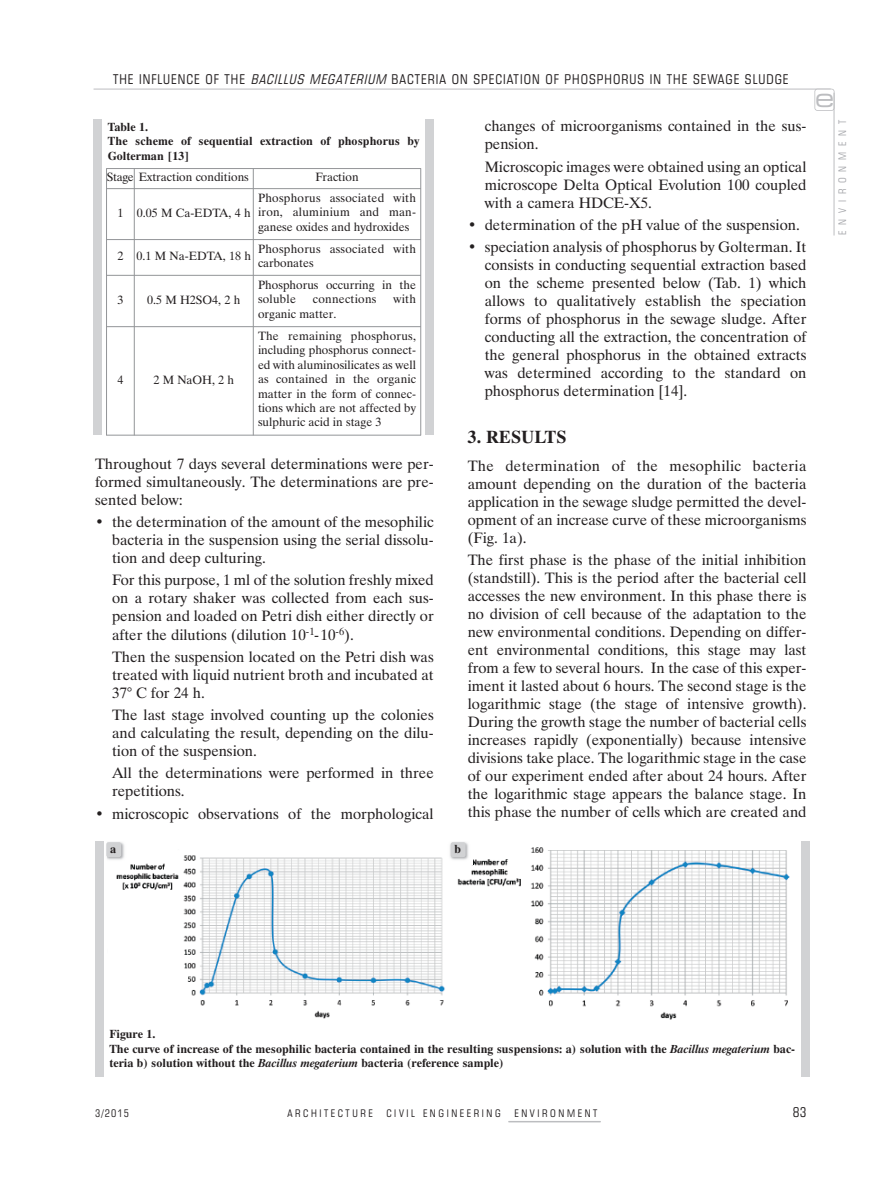
<style>
.page{position:relative;width:893px;height:1191px;background:#fff}
.page>*{position:absolute;margin:0;border:0;box-sizing:border-box;transform-origin:0 0}
.t1{font:25.5px "Square 721 Ex EU";color:#bcbdc0}
.t2{font:700 18px "Dutch 801 EU";color:#231f20}
.t3{font:15px/18px "Dutch 801 EU";color:#231f20;text-align:justify}
.t4{font:13.5px "Square 721 Cn EU";letter-spacing:.075em;color:#231f20}
.t5{font:12px/14.4px "Dutch 801 EU";color:#231f20;text-align:justify}
.t6{font:700 12px/14.4px "Dutch 801 EU";color:#231f20}
.t7{font:12px/14.4px "Dutch 801 EU";letter-spacing:.02em;color:#231f20}
.t8{font:10.5px "Square 721 Cn EU";letter-spacing:.25em;color:#231f20}
.t9{font:10.5px "Square 721 Cn EU";letter-spacing:.55em;color:#a8a9ad}
.s1{font-style:italic}
</style>
<div class="page">
<hr style="left:94px;top:89px;width:737px;height:1px;background:#bcbdc0">
<div style="left:814px;top:89px;width:20px;height:22px;border:2px solid #bcbdc0;border-radius:3px"></div>
<hr style="left:834px;top:93px;width:1px;height:142px;background:#bcbdc0">
<hr style="left:508px;top:1121px;width:93px;height:1px;background:#bcbdc0">
<div style="left:95px;top:841px;width:9px;height:235px;background:#d1d2d4"></div>
<div style="left:801px;top:841px;width:8px;height:235px;background:#d1d2d4"></div>
<img style="left:116px;top:847px;width:674px;height:173px">
<div style="left:94px;top:119px;width:8px;height:316px;background:#d1d2d4"></div>
<div style="left:425px;top:119px;width:9px;height:316px;background:#d1d2d4"></div>
<hr style="left:106px;top:168px;width:1px;height:267px;background:#939598">
<hr style="left:134px;top:168px;width:1px;height:267px;background:#939598">
<hr style="left:253px;top:168px;width:1px;height:267px;background:#939598">
<hr style="left:420px;top:168px;width:1px;height:267px;background:#939598">
<hr style="left:106px;top:168px;width:315px;height:1px;background:#939598">
<hr style="left:106px;top:188px;width:315px;height:1px;background:#939598">
<hr style="left:106px;top:239px;width:315px;height:1px;background:#939598">
<hr style="left:106px;top:275px;width:315px;height:1px;background:#939598">
<hr style="left:106px;top:326px;width:315px;height:1px;background:#939598">
<hr style="left:106px;top:435px;width:315px;height:1px;background:#939598">
<img style="left:106px;top:842px;width:23px;height:22px">
<div style="left:106px;top:842px;width:15px;height:15px;background:#d1d2d4;border-radius:2px"></div>
<img style="left:446px;top:842px;width:27px;height:22px">
<div style="left:451px;top:842px;width:15px;height:15px;background:#d1d2d4;border-radius:2px"></div>
<p class="t4" style="left:113px;top:71px;width:677px">THE INFLUENCE OF THE <span class="s1">BACILLUSMEGATERIUM</span>BACTERIA ON SPECIATION OF PHOSPHORUS IN THE SEWAGE SLUDGE</p>
<p class="t6" style="left:108px;top:120px;width:313px">Table 1.<br>The scheme of sequential extraction of phosphorus by<br>Golterman [13]</p>
<p class="t5" style="left:107px;top:170px;width:143px">Stage Extraction conditions</p>
<p class="t5" style="left:315px;top:170px;width:45px">Fraction</p>
<p class="t5" style="left:117px;top:206px;width:135px">1 0.05 M Ca-EDTA, 4 h</p>
<p class="t5" style="left:258px;top:191px;width:160px">Phosphorus associated with iron, aluminium and man&shy;ganese oxides and hydroxides</p>
<p class="t5" style="left:117px;top:249px;width:135px">2 0.1 M Na-EDTA, 18 h</p>
<p class="t7" style="left:258px;top:242px;width:160px">Phosphorus associated with carbonates</p>
<p class="t5" style="left:117px;top:293px;width:7px">3</p>
<p class="t5" style="left:147px;top:293px;width:95px">0.5 M H2SO4, 2 h</p>
<p class="t5" style="left:258px;top:278px;width:159px">Phosphorus occurring in the soluble</p>
<p class="t7" style="left:313px;top:292px;width:65px">connections</p>
<p class="t5" style="left:393px;top:292px;width:24px">with</p>
<p class="t5" style="left:258px;top:306px;width:80px">organic matter.</p>
<p class="t5" style="left:117px;top:373px;width:7px">4</p>
<p class="t5" style="left:153px;top:373px;width:82px">2 M NaOH, 2 h</p>
<p class="t5" style="left:258px;top:329px;width:160px">The remaining phosphorus, including phosphorus connect&shy;ed with aluminosilicates as well as contained in the organic matter in the form of connec&shy;tions which are not affected by sulphuric acid in stage 3</p>
<p class="t3" style="left:95px;top:455px;width:340px">Throughout 7 days several determinations were per&shy;formed simultaneously. The determinations are pre&shy;sented below:</p>
<p class="t3" style="left:112px;top:513px;width:323px;text-indent:-17px">• the determination of the amount of the mesophilic bacteria in the suspension using the serial dissolu&shy;tion and deep culturing.</p>
<p class="t3" style="left:112px;top:571px;width:323px">For this purpose, 1 ml of the solution freshly mixed on a rotary shaker was collected from each sus&shy;pension and loaded on Petri dish either directly or after the dilutions (dilution 10<sup>-1</sup>-10<sup>-6</sup>).</p>
<p class="t3" style="left:112px;top:648px;width:323px">Then the suspension located on the Petri dish was treated with liquid nutrient broth and incubated at 37° C for 24 h.</p>
<p class="t3" style="left:112px;top:706px;width:323px">The last stage involved counting up the colonies and calculating the result, depending on the dilu&shy;tion of the suspension.</p>
<p class="t3" style="left:112px;top:764px;width:323px">All the determinations were performed in three repetitions.</p>
<p class="t3" style="left:95px;top:804px;width:340px">• microscopic observations of the morphological</p>
<p class="t3" style="left:485px;top:118px;width:323px">changes of microorganisms contained in the sus&shy;pension.</p>
<p class="t3" style="left:485px;top:158px;width:323px">Microscopic images were obtained using an optical microscope Delta Optical Evolution 100 coupled with a camera HDCE-X5.</p>
<p class="t3" style="left:468px;top:216px;width:334px">• determination of the pH value of the suspension.</p>
<p class="t3" style="left:485px;top:238px;width:323px;text-indent:-17px">• speciation analysis of phosphorus by Golterman. It consists in conducting sequential extraction based on the scheme presented below (Tab. 1) which allows to qualitatively establish the speciation forms of phosphorus in the sewage sludge. After conducting all the extraction, the concentration of the general phosphorus in the obtained extracts was determined according to the standard on phosphorus determination [14].</p>
<p class="t2" style="left:468px;top:426px;width:100px">3. RESULTS</p>
<p class="t3" style="left:468px;top:457px;width:340px">The determination of the mesophilic bacteria amount depending on the duration of the bacteria application in the sewage sludge permitted the devel&shy;opment of an increase curve of these microorganisms (Fig. 1a).</p>
<p class="t3" style="left:468px;top:551px;width:340px">The first phase is the phase of the initial inhibition (standstill). This is the period after the bacterial cell accesses the new environment. In this phase there is no division of cell because of the adaptation to the new environmental conditions. Depending on differ&shy;ent environmental conditions, this stage may last from a few to several hours. In the case of this exper&shy;iment it lasted about 6 hours. The second stage is the logarithmic stage (the stage of intensive growth).<br>During the growth stage the number of bacterial cells increases rapidly (exponentially) because intensive divisions take place. The logarithmic stage in the case of our experiment ended after about 24 hours. After the logarithmic stage appears the balance stage. In this phase the number of cells which are created and</p>
<p class="t6" style="left:110px;top:842px;width:8px">a</p>
<p class="t6" style="left:455px;top:842px;width:8px">b</p>
<h1 class="t1" style="left:815px;top:82px;width:21px">e</h1>
<p class="t9" style="left:836px;top:235px;width:116px;rotate:-90deg">ENVIRONMENT</p>
<p class="t6" style="left:109px;top:1027px;width:687px">Figure 1.<br>The curve of increase of the mesophilic bacteria contained in the resulting suspensions: a) solution with the <span class="s1">Bacillus megaterium</span> bac&shy;teria b) solution without the <span class="s1">Bacillus megaterium</span> bacteria (reference sample)</p>
<p class="t8" style="left:95px;top:1107px;width:36px">3/2015</p>
<p class="t8" style="left:287px;top:1107px;width:87px">ARCHITECTURE</p>
<p class="t8" style="left:386px;top:1107px;width:116px">CIVIL ENGINEERING</p>
<p class="t8" style="left:514px;top:1107px;width:85px">ENVIRONMENT</p>
<p class="t4" style="left:793px;top:1104px;width:15px">83</p>
</div>
